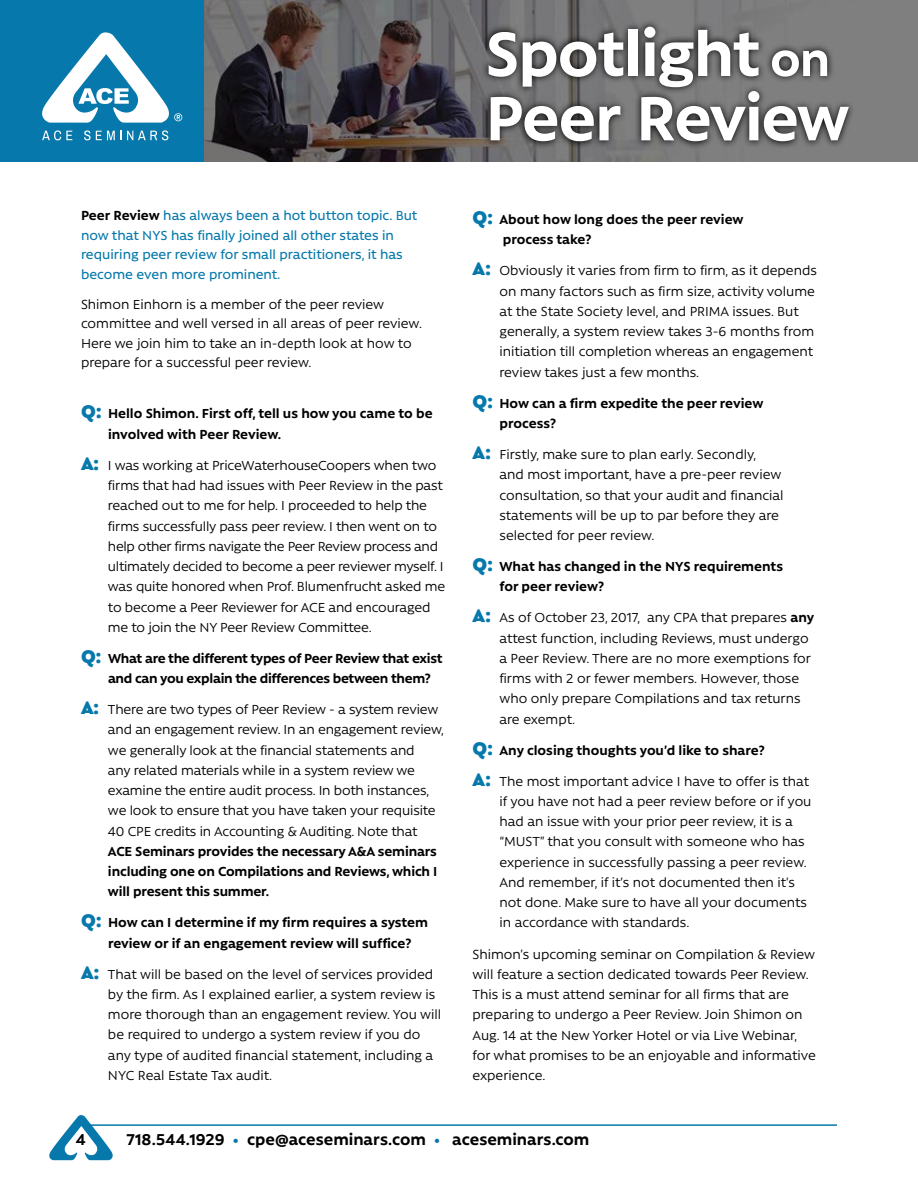
<style>
.page{position:relative;width:918px;height:1188px;background:#fff}
.page>*{position:absolute;margin:0;border:0;box-sizing:border-box;transform-origin:0 0}
.t1{font:700 71.55px/64.3px "Rawson Pro";letter-spacing:-.025em;color:#fff}
.t2{font:700 18px "Rawson Pro";color:#000}
.t3{font:15px/20.2px "Rawson Pro";color:#000}
.t4{font:700 15px/20.2px "Rawson Pro";letter-spacing:-.005em;color:#000}
.t5{font:500 15px/19.5px "Rawson Pro";color:#0678ab}
.s1{font-weight:700;color:#000}
.s2{font-weight:900;font-size:21px;color:#0678ab}
.s3{font-size:53.25px}
.s4{font-weight:700}
.s5{color:#0678ab}
</style>
<div class="page">
<svg style="left:203px;top:0;width:715px;height:162px;background:#5c595c"></svg>
<hr style="left:81px;top:1124px;width:756px;height:2px;background:#0678ab">
<svg style="left:49px;top:1115px;width:64px;height:45px"></svg>
<svg style="left:481px;top:20px;width:375px;height:129px;background:#565656"></svg>
<div style="left:0;top:0;width:203px;height:162px;background:#0678ab"></div>
<svg style="left:127px;top:130px;width:42px;height:10px"></svg>
<svg style="left:42px;top:130px;width:30px;height:10px"></svg>
<svg style="left:84px;top:130px;width:37px;height:10px"></svg>
<svg style="left:42px;top:32px;width:140px;height:91px"></svg>
<p class="t5" style="left:81px;top:205px;width:338px"><span class="s1">Peer Review</span> has always been a hot button topic. But now that NYS has finally joined all other states in requiring peer review for small practitioners, it has become even more prominent.</p>
<p class="t3" style="left:81px;top:294px;width:342px;line-height:19.5px">Shimon Einhorn is a member of the peer review committee and well versed in all areas of peer review.<br>Here we join him to take an in-depth look at how to prepare for a successful peer review.</p>
<p class="t4" style="left:108px;top:403px;width:326px;text-indent:-27px"><span class="s2">Q:</span> Hello Shimon. First off, tell us how you came to be involved with Peer Review.</p>
<p class="t3" style="left:108px;top:455px;width:339px;text-indent:-27px"><span class="s2">A:</span> I was working at PriceWaterhouseCoopers when two firms that had had issues with Peer Review in the past reached out to me for help. I proceeded to help the firms successfully pass peer review. I then went on to help other firms navigate the Peer Review process and ultimately decided to become a peer reviewer myself. I was quite honored when Prof. Blumenfrucht asked me to become a Peer Reviewer for ACE and encouraged me to join the NY Peer Review Committee.</p>
<p class="t4" style="left:108px;top:648px;width:336px;text-indent:-27px"><span class="s2">Q:</span> What are the different types of Peer Review that exist and can you explain the differences between them?</p>
<p class="t3" style="left:108px;top:699px;width:337px;text-indent:-27px"><span class="s2">A:</span> There are two types of Peer Review - a system review and an engagement review. In an engagement review, we generally look at the financial statements and<br>any related materials while in a system review we examine the entire audit process. In both instances, we look to ensure that you have taken your requisite 40 CPE credits in Accounting &amp; Auditing. Note that</p>
<p class="t4" style="left:108px;top:841px;width:331px;text-align:justify">ACE Seminars provides the necessary A&amp;A seminars including one on Compilations and Reviews, which I will present this summer.</p>
<p class="t4" style="left:108px;top:912px;width:322px;text-indent:-27px"><span class="s2">Q:</span> How can I determine if my firm requires a system review or if an engagement review will suffice?</p>
<p class="t3" style="left:108px;top:964px;width:335px;text-indent:-27px"><span class="s2">A:</span> That will be based on the level of services provided by the firm. As I explained earlier, a system review is more thorough than an engagement review. You will be required to undergo a system review if you do any type of audited financial statement, including a NYC Real Estate Tax audit.</p>
<h1 class="t1" style="left:485px;top:20px;width:366px">Spotlight <span class="s3">on<br></span>Peer Review</h1>
<p class="t4" style="left:503px;top:209px;width:242px;text-indent:-30px"><span class="s2">Q:</span> About how long does the peer review process take?</p>
<p class="t3" style="left:499px;top:260px;width:319px;text-indent:-27px"><span class="s2">A:</span> Obviously it varies from firm to firm, as it depends on many factors such as firm size, activity volume at the State Society level, and PRIMA issues. But generally, a system review takes 3-6 months from initiation till completion whereas an engagement review takes just a few months.</p>
<p class="t4" style="left:500px;top:393px;width:265px;text-indent:-27px"><span class="s2">Q:</span> How can a firm expedite the peer review process?</p>
<p class="t3" style="left:499px;top:444px;width:286px;text-indent:-27px"><span class="s2">A:</span> Firstly, make sure to plan early. Secondly, and most important, have a pre-peer review consultation, so that your audit and financial statements will be up to par before they are selected for peer review.</p>
<p class="t4" style="left:500px;top:556px;width:285px;text-indent:-27px"><span class="s2">Q:</span> What has changed in the NYS requirements for peer review?</p>
<p class="t3" style="left:499px;top:607px;width:316px;text-indent:-27px"><span class="s2">A:</span> As of October 23, 2017, any CPA that prepares <span class="s4">any </span>attest function, including Reviews, must undergo a Peer Review. There are no more exemptions for firms with 2 or fewer members. However, those who only prepare Compilations and tax returns are exempt.</p>
<p class="t3" style="left:472px;top:734px;width:338px;line-height:31px"><span class="s2">Q:</span> <span class="s4">Any closing thoughts you’d like to share?<br></span><span class="s2">A:</span> The most important advice I have to offer is that</p>
<p class="t3" style="left:499px;top:791px;width:313px">if you have not had a peer review before or if you had an issue with your prior peer review, it is a “MUST” that you consult with someone who has experience in successfully passing a peer review.<br>And remember, if it’s not documented then it’s not done. Make sure to have all your documents in accordance with standards.</p>
<p class="t3" style="left:472px;top:944px;width:345px">Shimon’s upcoming seminar on Compilation &amp; Review will feature a section dedicated towards Peer Review.<br>This is a must attend seminar for all firms that are preparing to undergo a Peer Review. Join Shimon on Aug. 14 at the New Yorker Hotel or via Live Webinar, for what promises to be an enjoyable and informative experience.</p>
<p class="t2" style="left:76px;top:1129px;width:12px">4</p>
<p class="t2" style="left:126px;top:1129px;width:465px">718.544.1929 <span class="s5">•</span> cpe@aceseminars.com <span class="s5">•</span> aceseminars.com</p>
</div>
